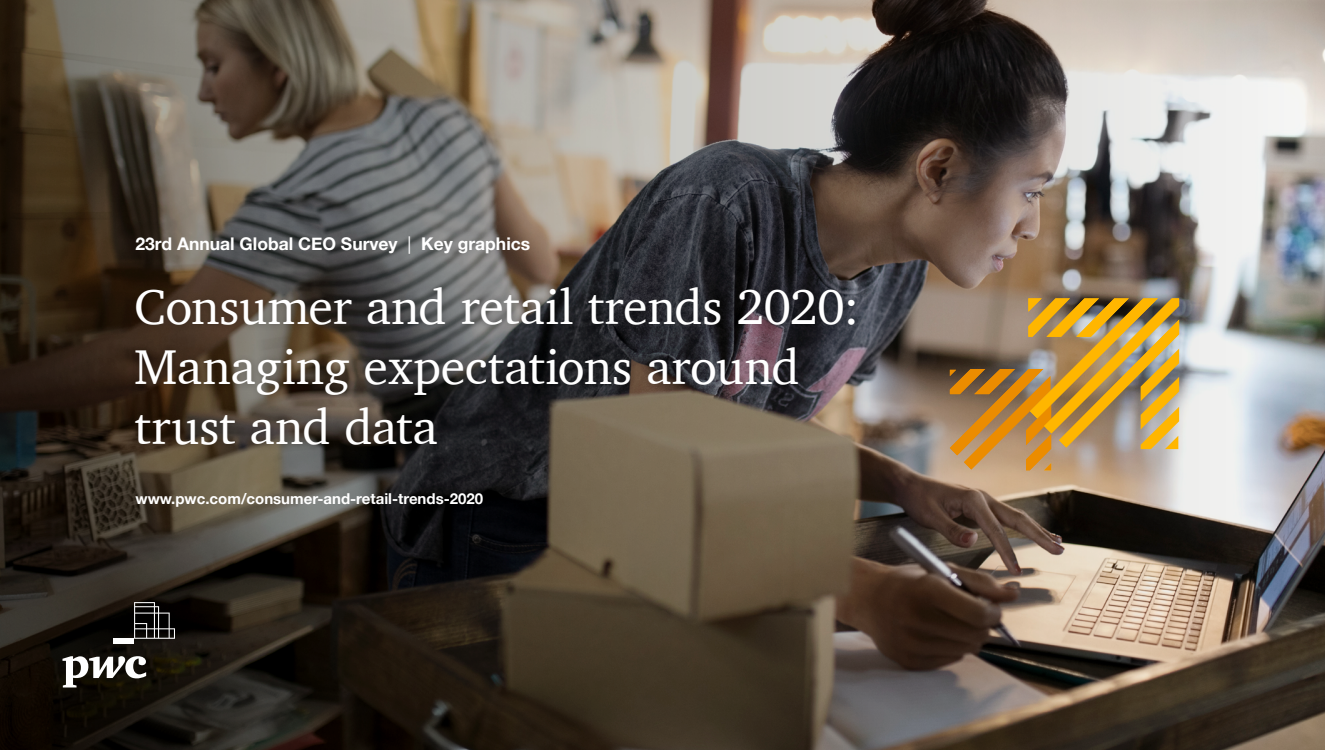
<style>
.page{position:relative;width:1325px;height:750px;background:#fff}
.page>*{position:absolute;margin:0;border:0;box-sizing:border-box;transform-origin:0 0}
.t1{font:50px/60px "Charter";letter-spacing:-.01em;color:#fff}
.t2{font:700 17.5px "Helvetica Neue";color:#fff}
.t3{font:700 15px "Helvetica Neue";color:#fff}
.s1{font-weight:400}
</style>
<div class="page">
<img style="left:0;top:0;width:1325px;height:750px">
<img style="left:950px;top:298px;width:229px;height:172px">
<svg style="left:62px;top:656px;width:84px;height:31px"></svg>
<div style="left:113px;top:639px;width:21px;height:5px;background:#fff"></div>
<svg style="left:134px;top:602px;width:41px;height:37px;background:#393837"></svg>
<div style="left:129px;top:281px;width:733px;height:171px;background:#000;opacity:.24"></div>
<p class="t2" style="left:136px;top:230px;width:396px">23rd Annual Global CEO Survey <span class="s1">|</span> Key graphics</p>
<p class="t1" style="left:134px;top:277px;width:727px">Consumer and retail trends 2020:<br>Managing expectations around trust and data</p>
<p class="t3" style="left:136px;top:487px;width:349px">www.pwc.com/consumer-and-retail-trends-2020</p>
</div>
